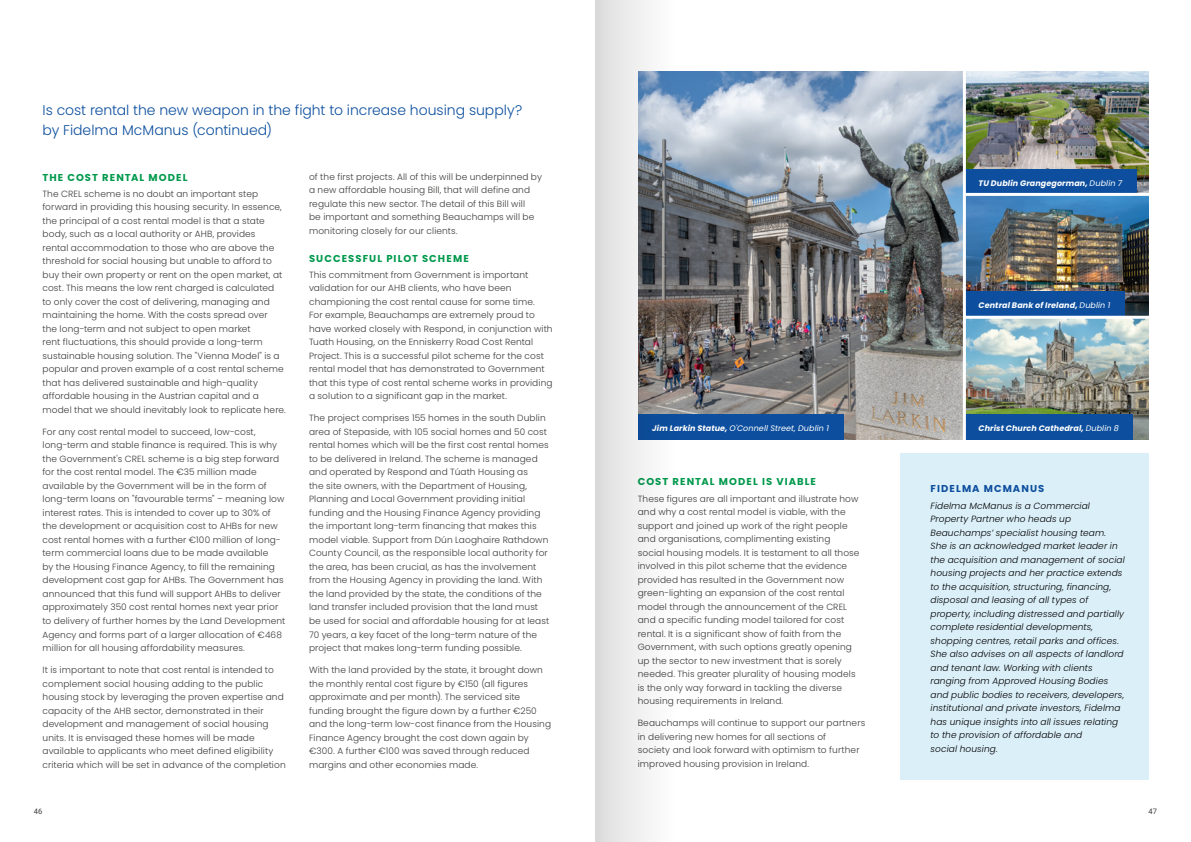
<style>
.page{position:relative;width:1191px;height:842px;background:#fff}
.page>*{position:absolute;margin:0;border:0;box-sizing:border-box;transform-origin:0 0}
.t1{font:300 14px/20px "Poppins";color:#0d4f9e}
.t2{font:700 10px "Poppins";letter-spacing:.105em;color:#00994c}
.t3{font:700 10px "Poppins";letter-spacing:.11em;color:#0d4f9e}
.t4{font:300 9px/13.5px "Poppins";letter-spacing:.01em;color:#3c3c3b}
.t5{font:italic 300 9px/13.5px "Poppins";letter-spacing:.01em;color:#000}
.t6{font:italic 700 8px "Poppins";letter-spacing:.015em;color:#fff}
.t7{font:italic 8px "Poppins";letter-spacing:.01em;color:#fff}
.t8{font:7.5px "Roboto";color:#3c3c3b}
.s1{font-weight:400}
.s2{font-weight:700}
</style>
<div class="page">
<div style="left:900px;top:454px;width:248px;height:326px;background:#dbeff8"></div>
<img style="left:675px;top:72px;width:473px;height:367px">
<div style="left:638px;top:414px;width:205px;height:25px;background:#0d4f9e"></div>
<div style="left:964px;top:414px;width:169px;height:25px;background:#0d4f9e"></div>
<div style="left:964px;top:291px;width:160px;height:25px;background:#0d4f9e"></div>
<div style="left:964px;top:169px;width:172px;height:25px;background:#0d4f9e"></div>
<hr style="left:963px;top:71px;width:3px;height:378px;background:#fff">
<hr style="left:964px;top:316px;width:189px;height:3px;background:#fff">
<hr style="left:964px;top:193px;width:189px;height:3px;background:#fff">
<svg style="left:595px;top:0;width:80px;height:842px"></svg>
<h1 class="t1" style="left:43px;top:101px;width:481px">Is cost rental the new weapon in the fight to increase housing supply? by Fidelma McManus (continued)</h1>
<p class="t2" style="left:43px;top:171px;width:146px">THE COST RENTAL MODEL</p>
<p class="t4" style="left:43px;top:187px;width:245px">The CREL scheme is no doubt an important step forward in providing this housing security. In essence, the principal of a cost rental model is that a state body, such as a local authority or AHB, provides<br>rental accommodation to those who are above the threshold for social housing but unable to afford to buy their own property or rent on the open market, at cost. This means the low rent charged is calculated<br>to only cover the cost of delivering, managing and maintaining the home. With the costs spread over<br>the long-term and not subject to open market<br>rent fluctuations, this should provide a long-term sustainable housing solution. The "Vienna Model" is a popular and proven example of a cost rental scheme that has delivered sustainable and high-quality affordable housing in the Austrian capital and a model that we should inevitably look to replicate here.</p>
<p class="t4" style="left:43px;top:425px;width:244px">For any cost rental model to succeed, low-cost, long-term and stable finance is required. This is why the Government's CREL scheme is a big step forward for the cost rental model. The €35 million made available by the Government will be in the form of long-term loans on "favourable terms" – meaning low interest rates. This is intended to cover up to 30% of the development or acquisition cost to AHBs for new cost rental homes with a further €100 million of long&shy;term commercial loans due to be made available<br>by the Housing Finance Agency, to fill the remaining development cost gap for AHBs. The Government has announced that this fund will support AHBs to deliver approximately 350 cost rental homes next year prior to delivery of further homes by the Land Development Agency and forms part of a larger allocation of €468 million for all housing affordability measures.</p>
<p class="t4" style="left:43px;top:663px;width:245px">It is important to note that cost rental is intended to complement social housing adding to the public housing stock by leveraging the proven expertise and capacity of the AHB sector, demonstrated in their development and management of social housing units. It is envisaged these homes will be made available to applicants who meet defined eligibility criteria which will be set in advance of the completion</p>
<p class="t4" style="left:309px;top:170px;width:234px">of the first projects. All of this will be underpinned by a new affordable housing Bill, that will define and regulate this new sector. The detail of this Bill will<br>be important and something Beauchamps will be monitoring closely for our clients.</p>
<p class="t2" style="left:309px;top:252px;width:161px">SUCCESSFUL PILOT SCHEME</p>
<p class="t4" style="left:309px;top:268px;width:245px">This commitment from Government is important validation for our AHB clients, who have been championing the cost rental cause for some time.<br>For example, Beauchamps are extremely proud to have worked closely with Respond, in conjunction with Tuath Housing, on the Enniskerry Road Cost Rental Project. This is a successful pilot scheme for the cost rental model that has demonstrated to Government that this type of cost rental scheme works in providing a solution to a significant gap in the market.</p>
<p class="t4" style="left:309px;top:412px;width:242px">The project comprises 155 homes in the south Dublin area of Stepaside, with 105 social homes and 50 cost rental homes which will be the first cost rental homes to be delivered in Ireland. The scheme is managed and operated by Respond and Túath Housing as<br>the site owners, with the Department of Housing, Planning and Local Government providing initial funding and the Housing Finance Agency providing the important long-term financing that makes this model viable. Support from Dún Laoghaire Rathdown County Council, as the responsible local authority for the area, has been crucial, as has the involvement from the Housing Agency in providing the land. With the land provided by the state, the conditions of the land transfer included provision that the land must be used for social and affordable housing for at least 70 years, a key facet of the long-term nature of the project that makes long-term funding possible.</p>
<p class="t4" style="left:309px;top:663px;width:243px">With the land provided by the state, it brought down the monthly rental cost figure by €150 (all figures approximate and per month). The serviced site funding brought the figure down by a further €250 and the long-term low-cost finance from the Housing Finance Agency brought the cost down again by €300. A further €100 was saved through reduced margins and other economies made.</p>
<p class="t6" style="left:978px;top:178px;width:145px">TU Dublin Grangegorman, <span class="s1">Dublin 7</span></p>
<p class="t6" style="left:978px;top:300px;width:133px">Central Bank of Ireland, <span class="s1">Dublin 1</span></p>
<p class="t7" style="left:652px;top:423px;width:178px"><span class="s2">Jim Larkin Statue,</span> O'Connell Street, Dublin 1</p>
<p class="t6" style="left:978px;top:423px;width:142px">Christ Church Cathedral, <span class="s1">Dublin 8</span></p>
<p class="t2" style="left:638px;top:476px;width:180px">COST RENTAL MODEL IS VIABLE</p>
<p class="t4" style="left:638px;top:492px;width:223px">These figures are all important and illustrate how and why a cost rental model is viable, with the support and joined up work of the right people and organisations, complimenting existing<br>social housing models. It is testament to all those involved in this pilot scheme that the evidence provided has resulted in the Government now green-lighting an expansion of the cost rental model through the announcement of the CREL and a specific funding model tailored for cost rental. It is a significant show of faith from the Government, with such options greatly opening up the sector to new investment that is sorely needed. This greater plurality of housing models is the only way forward in tackling the diverse housing requirements in Ireland.</p>
<p class="t4" style="left:638px;top:716px;width:229px">Beauchamps will continue to support our partners in delivering new homes for all sections of<br>society and look forward with optimism to further improved housing provision in Ireland.</p>
<p class="t3" style="left:930px;top:483px;width:115px">FIDELMA MCMANUS</p>
<p class="t5" style="left:930px;top:499px;width:196px">Fidelma McManus is a Commercial Property Partner who heads up Beauchamps’ specialist housing team.<br>She is an acknowledged market leader in the acquisition and management of social housing projects and her practice extends to the acquisition, structuring, financing, disposal and leasing of all types of property, including distressed and partially complete residential developments, shopping centres, retail parks and offices.<br>She also advises on all aspects of landlord and tenant law. Working with clients ranging from Approved Housing Bodies and public bodies to receivers, developers, institutional and private investors, Fidelma has unique insights into all issues relating to the provision of affordable and<br>social housing.</p>
<p class="t8" style="left:34px;top:806px;width:10px">46</p>
<p class="t8" style="left:1148px;top:806px;width:10px">47</p>
</div>
